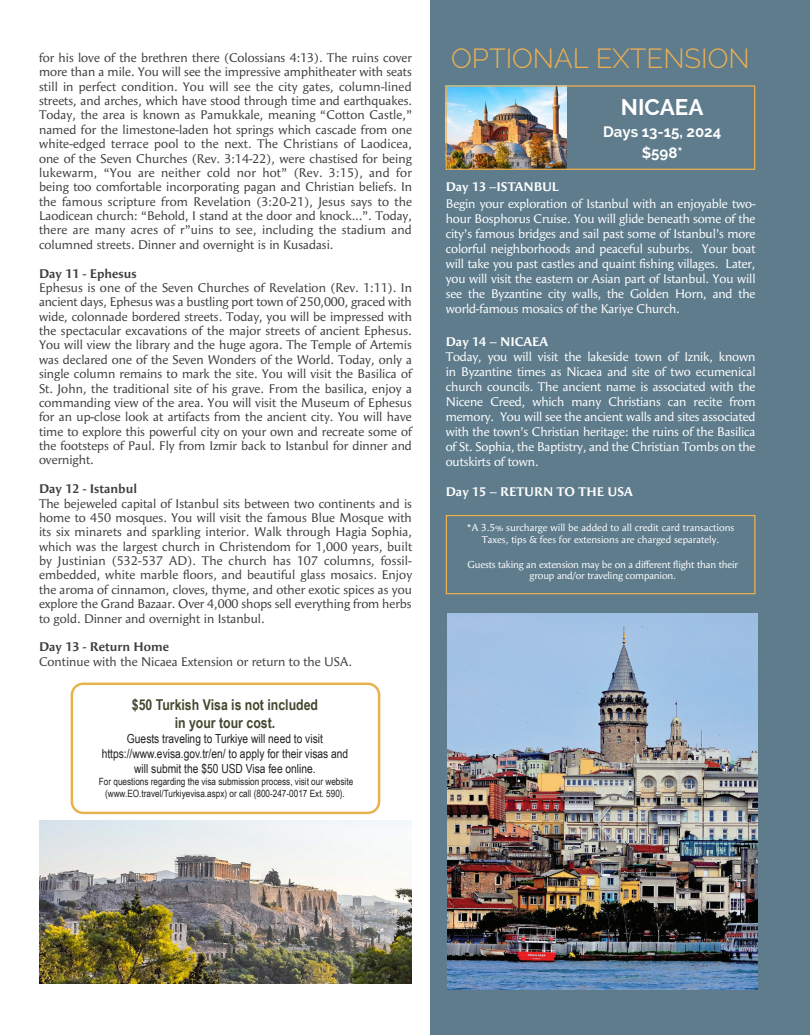
<style>
.page{position:relative;width:810px;height:1035px;background:#fff}
.page>*{position:absolute;margin:0;border:0;box-sizing:border-box;transform-origin:0 0}
.t1{font:300 27.5px "Raleway";color:#eeb051}
.t2{font:700 22.5px "Raleway";color:#fff}
.t3{font:700 15px/18px "Arial Narrow";color:#45482e;text-align:center}
.t4{font:700 15px/21.1px "Raleway";color:#fff;text-align:center}
.t5{font:12.5px/14.4px "Angie Sans Std";color:#3e3e3f;text-align:justify}
.t6{font:12.5px/15px "Angie Sans Std";letter-spacing:-.01em;color:#fff;text-align:justify}
.t7{font:12.5px/15px "Arial Narrow";color:#231f20;text-align:center}
.t8{font:700 12.5px "Angie Sans Std";color:#fff}
.t9{font:700 12.5px "Angie Sans Std";color:#3e3e3f}
.t10{font:10px/12.5px "Angie Sans Std";color:#fff;text-align:center}
.t11{font:10px/12px "Arial Narrow";color:#231f20;text-align:center}
</style>
<div class="page">
<div style="left:431px;top:0;width:379px;height:1035px;background:#5e7c8c"></div>
<div style="left:71px;top:683px;width:309px;height:131px;border:2px solid #e8b24e;border-radius:11px"></div>
<img style="left:39px;top:820px;width:373px;height:163px">
<img style="left:447px;top:87px;width:119px;height:81px">
<div style="left:445px;top:85px;width:310px;height:85px;border:1px solid #eeb051"></div>
<div style="left:446px;top:515px;width:310px;height:79px;border:1px solid #eeb051"></div>
<img style="left:448px;top:614px;width:310px;height:376px">
<p class="t5" style="left:39px;top:51px;width:375px">for his love of the brethren there (Colossians 4:13). The ruins cover more than a mile. You will see the impressive amphitheater with seats still in perfect condition. You will see the city gates, column-lined streets, and arches, which have stood through time and earthquakes.<br>Today, the area is known as Pamukkale, meaning “Cotton Castle,” named for the limestone-laden hot springs which cascade from one white-edged terrace pool to the next. The Christians of Laodicea, one of the Seven Churches (Rev. 3:14-22), were chastised for being lukewarm, “You are neither cold nor hot” (Rev. 3:15), and for being too comfortable incorporating pagan and Christian beliefs. In the famous scripture from Revelation (3:20-21), Jesus says to the Laodicean church: “Behold, I stand at the door and knock...”. Today, there are many acres of r”uins to see, including the stadium and columned streets. Dinner and overnight is in Kusadasi.</p>
<p class="t9" style="left:39px;top:266px;width:99px">Day 11 - Ephesus</p>
<p class="t5" style="left:39px;top:281px;width:375px">Ephesus is one of the Seven Churches of Revelation (Rev. 1:11). In ancient days, Ephesus was a bustling port town of 250,000, graced with wide, colonnade bordered streets. Today, you will be impressed with the spectacular excavations of the major streets of ancient Ephesus.<br>You will view the library and the huge agora. The Temple of Artemis was declared one of the Seven Wonders of the World. Today, only a single column remains to mark the site. You will visit the Basilica of St. John, the traditional site of his grave. From the basilica, enjoy a commanding view of the area. You will visit the Museum of Ephesus for an up-close look at artifacts from the ancient city. You will have time to explore this powerful city on your own and recreate some of the footsteps of Paul. Fly from Izmir back to Istanbul for dinner and overnight.</p>
<p class="t9" style="left:39px;top:482px;width:100px">Day 12 - Istanbul</p>
<p class="t5" style="left:39px;top:496px;width:375px">The bejeweled capital of Istanbul sits between two continents and is home to 450 mosques. You will visit the famous Blue Mosque with its six minarets and sparkling interior. Walk through Hagia Sophia, which was the largest church in Christendom for 1,000 years, built by Justinian (532-537 AD). The church has 107 columns, fossil&shy;embedded, white marble floors, and beautiful glass mosaics. Enjoy the aroma of cinnamon, cloves, thyme, and other exotic spices as you explore the Grand Bazaar. Over 4,000 shops sell everything from herbs to gold. Dinner and overnight in Istanbul.</p>
<p class="t9" style="left:39px;top:640px;width:132px">Day 13 - Return Home</p>
<p class="t5" style="left:39px;top:654px;width:314px">Continue with the Nicaea Extension or return to the USA.</p>
<p class="t3" style="left:132px;top:695px;width:188px">$50 Turkish Visa is not included in your tour cost.</p>
<p class="t7" style="left:102px;top:731px;width:248px">Guests traveling to Turkiye will need to visit https://www.evisa.gov.tr/en/ to apply for their visas and will submit the $50 USD Visa fee online.</p>
<p class="t11" style="left:99px;top:775px;width:256px">For questions regarding the visa submission process, visit our website (www.EO.travel/Turkiyevisa.aspx) or call (800-247-0017 Ext. 590).</p>
<h1 class="t1" style="left:451px;top:42px;width:300px">OPTIONAL EXTENSION</h1>
<h2 class="t2" style="left:621px;top:95px;width:84px">NICAEA</h2>
<p class="t4" style="left:603px;top:121px;width:120px">Days 13-15, 2024 $598*</p>
<p class="t8" style="left:446px;top:179px;width:115px">Day 13 –ISTANBUL</p>
<p class="t6" style="left:446px;top:197px;width:311px">Begin your exploration of Istanbul with an enjoyable two&shy;hour Bosphorus Cruise. You will glide beneath some of the city’s famous bridges and sail past some of Istanbul’s more colorful neighborhoods and peaceful suburbs. Your boat will take you past castles and quaint fishing villages. Later, you will visit the eastern or Asian part of Istanbul. You will see the Byzantine city walls, the Golden Horn, and the world-famous mosaics of the Kariye Church.</p>
<p class="t8" style="left:446px;top:335px;width:104px">Day 14 – NICAEA</p>
<p class="t6" style="left:446px;top:350px;width:311px">Today, you will visit the lakeside town of Iznik, known in Byzantine times as Nicaea and site of two ecumenical church councils. The ancient name is associated with the Nicene Creed, which many Christians can recite from memory. You will see the ancient walls and sites associated with the town’s Christian heritage: the ruins of the Basilica of St. Sophia, the Baptistry, and the Christian Tombs on the outskirts of town.</p>
<p class="t8" style="left:446px;top:485px;width:189px">Day 15 – RETURN TO THE USA</p>
<p class="t10" style="left:467px;top:521px;width:269px">*A 3.5% surcharge will be added to all credit card transactions<br>Taxes, tips &amp; fees for extensions are charged separately.</p>
<p class="t10" style="left:467px;top:559px;width:272px;line-height:11.2px">Guests taking an extension may be on a different flight than their group and/or traveling companion.</p>
</div>
